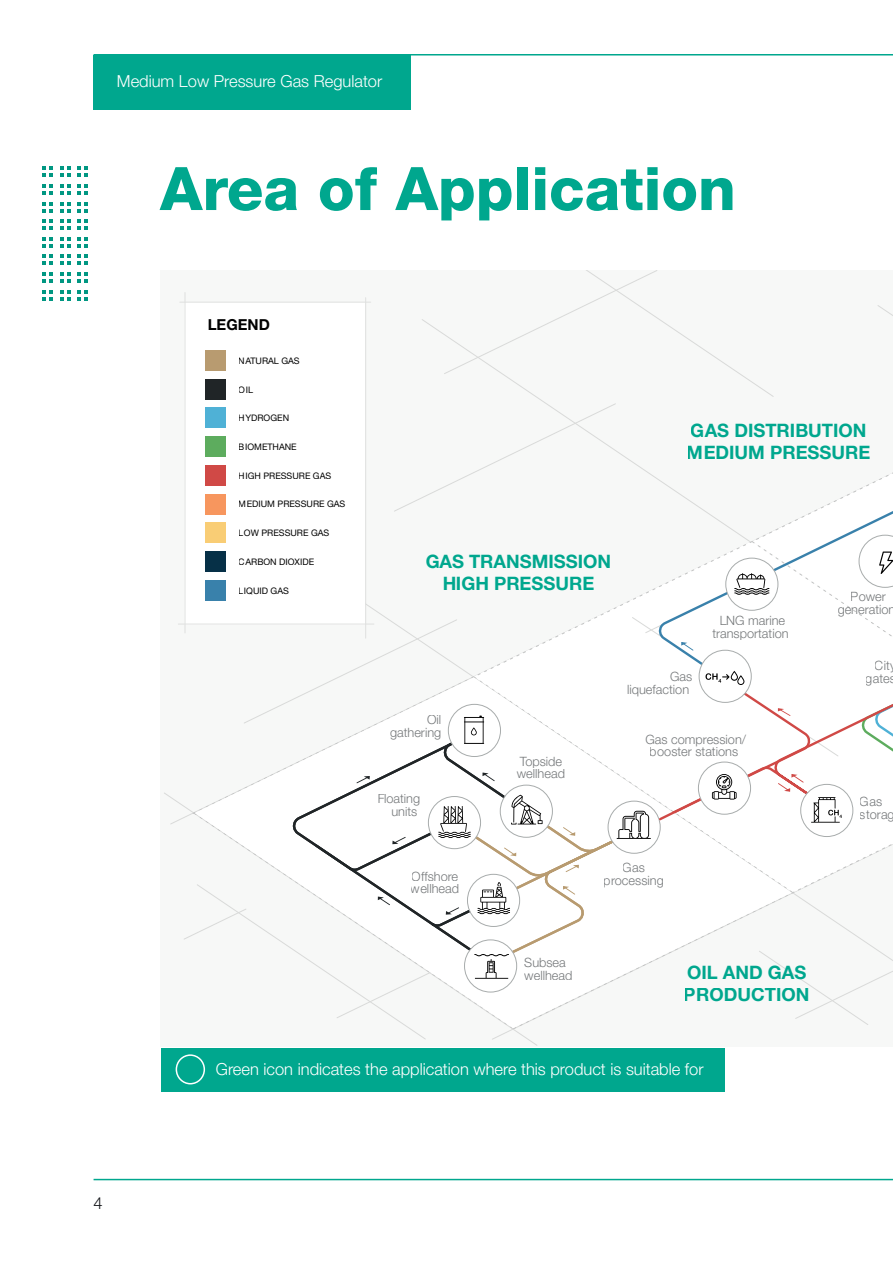
<style>
.page{position:relative;width:893px;height:1263px;background:#fff}
.page>*{position:absolute;margin:0;border:0;box-sizing:border-box;transform-origin:0 0}
.Titolo_Capitolo{font:800 60px "Helvetica Neue LT Pro";color:#00a78e}
.t1{font:700 18.45px/22px "Helvetica Neue LT Pro";color:#00a78e}
.Testo{font:300 16.5px "Helvetica Neue LT Pro";color:#fff}
.t2{font:300 16.5px "Helvetica Neue LT Pro";color:#121418}
.t3{font:700 15px "Helvetica Neue LT Pro";color:#000001}
.t4{font:300 12.75px/12.8px "Helvetica Neue LT Pro";color:#75787a;text-align:center}
.t5{font:9px "Helvetica Neue LT Pro";color:#000001}
</style>
<div class="page">
<div style="left:94px;top:55px;width:317px;height:55px;background:#00a78e"></div>
<hr style="left:94px;top:1179px;width:799px;height:1px;background:#00a78e">
<hr style="left:94px;top:54px;width:799px;height:2px;background:#00a78e">
<svg style="left:42px;top:167px;width:11px;height:10px"></svg>
<svg style="left:60px;top:167px;width:11px;height:10px"></svg>
<svg style="left:78px;top:167px;width:10px;height:10px"></svg>
<svg style="left:42px;top:184px;width:11px;height:11px"></svg>
<svg style="left:60px;top:184px;width:11px;height:11px"></svg>
<svg style="left:78px;top:184px;width:10px;height:11px"></svg>
<svg style="left:42px;top:202px;width:11px;height:10px"></svg>
<svg style="left:60px;top:202px;width:11px;height:10px"></svg>
<svg style="left:78px;top:202px;width:10px;height:10px"></svg>
<svg style="left:42px;top:219px;width:11px;height:11px"></svg>
<svg style="left:60px;top:219px;width:11px;height:11px"></svg>
<svg style="left:78px;top:219px;width:10px;height:11px"></svg>
<svg style="left:42px;top:237px;width:11px;height:11px"></svg>
<svg style="left:60px;top:237px;width:11px;height:11px"></svg>
<svg style="left:78px;top:237px;width:10px;height:11px"></svg>
<svg style="left:42px;top:255px;width:11px;height:10px"></svg>
<svg style="left:60px;top:255px;width:11px;height:10px"></svg>
<svg style="left:78px;top:255px;width:10px;height:10px"></svg>
<svg style="left:42px;top:272px;width:11px;height:11px"></svg>
<svg style="left:60px;top:272px;width:11px;height:11px"></svg>
<svg style="left:78px;top:272px;width:10px;height:11px"></svg>
<svg style="left:42px;top:290px;width:11px;height:10px"></svg>
<svg style="left:60px;top:290px;width:11px;height:10px"></svg>
<svg style="left:78px;top:290px;width:10px;height:10px"></svg>
<hr style="left:180px;top:302px;width:191px;height:1px;background:#dfe0df">
<hr style="left:178px;top:624px;width:196px;height:1px;background:#dfe0df">
<svg style="left:184px;top:270px;width:709px;height:769px"></svg>
<div style="left:162px;top:1048px;width:563px;height:43px;background:#00a78e"></div>
<div style="left:176px;top:1054px;width:29px;height:30px;border:2px solid #fff;border-radius:50%"></div>
<p class="Testo" style="left:117px;top:71px;width:267px">Medium Low Pressure Gas Regulator</p>
<p class="Titolo_Capitolo" style="left:160px;top:153px;width:577px">Area of Application</p>
<p class="t3" style="left:208px;top:315px;width:64px">LEGEND</p>
<p class="t5" style="left:239px;top:355px;width:62px">NATURAL GAS</p>
<p class="t5" style="left:239px;top:384px;width:16px">OIL</p>
<p class="t5" style="left:239px;top:413px;width:52px">HYDROGEN</p>
<p class="t5" style="left:239px;top:441px;width:59px">BIOMETHANE</p>
<p class="t5" style="left:239px;top:470px;width:94px">HIGH PRESSURE GAS</p>
<p class="t5" style="left:239px;top:499px;width:108px">MEDIUM PRESSURE GAS</p>
<p class="t5" style="left:239px;top:527px;width:92px">LOW PRESSURE GAS</p>
<p class="t5" style="left:239px;top:556px;width:77px">CARBON DIOXIDE</p>
<p class="t5" style="left:239px;top:585px;width:52px">LIQUID GAS</p>
<h2 class="t1" style="left:687px;top:419px;width:185px">GAS DISTRIBUTION<br>MEDIUM PRESSURE</h2>
<h2 class="t1" style="left:425px;top:550px;width:187px;text-align:center">GAS TRANSMISSION<br>HIGH PRESSURE</h2>
<p class="t4" style="left:390px;top:713px;width:53px;text-align:right">Oil gathering</p>
<p class="t4" style="left:377px;top:792px;width:44px;text-align:right">Floating units</p>
<p class="t4" style="left:517px;top:754px;width:50px;text-align:left">Topside wellhead</p>
<p class="t4" style="left:627px;top:670px;width:67px;text-align:right">Gas liquefaction</p>
<p class="t4" style="left:712px;top:614px;width:78px">LNG marine transportation</p>
<p class="t4" style="left:645px;top:732px;width:102px">Gas compression/ booster stations</p>
<p class="t4" style="left:838px;top:590px;width:59px">Power generation</p>
<p class="t4" style="left:866px;top:659px;width:32px">Cit gates</p>
<p class="t4" style="left:860px;top:795px;width:36px;text-align:left">Gas storag</p>
<p class="t4" style="left:623px;top:861px;width:24px">Gas</p>
<p class="t4" style="left:412px;top:869px;width:48px">Offshore</p>
<p class="t4" style="left:604px;top:873px;width:61px">processing</p>
<p class="t4" style="left:411px;top:882px;width:50px">wellhead</p>
<p class="t4" style="left:524px;top:956px;width:50px;text-align:left">Subsea wellhead</p>
<h2 class="t1" style="left:684px;top:961px;width:127px">OIL AND GAS<br>PRODUCTION</h2>
<p class="Testo" style="left:216px;top:1059px;width:489px">Green icon indicates the application where this product is suitable for</p>
<p class="t2" style="left:94px;top:1193px;width:11px">4</p>
</div>
